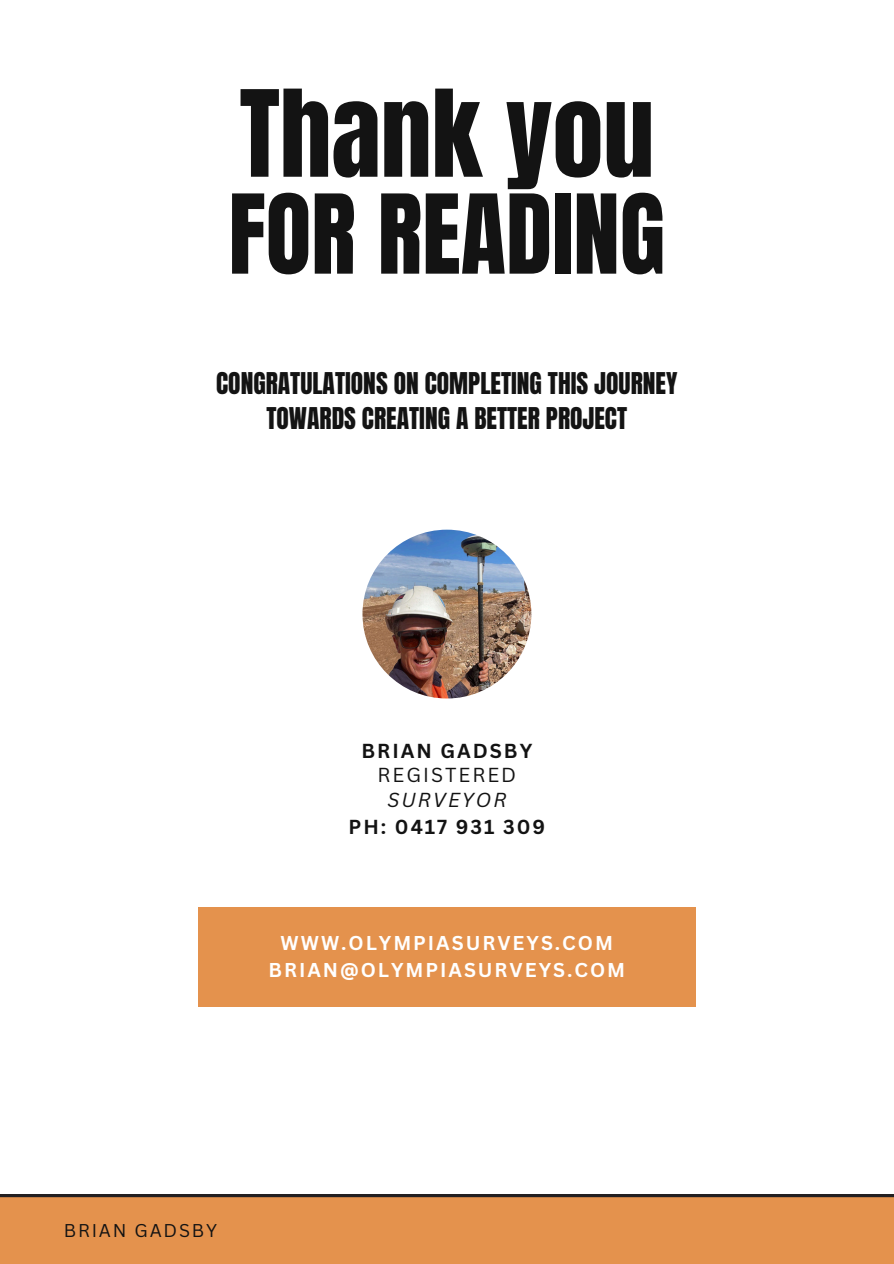
<style>
.page{position:relative;width:894px;height:1264px;background:#fff}
.page>*{position:absolute;margin:0;border:0;box-sizing:border-box;transform-origin:0 0}
.t1{font:102px "Anton";color:#131313}
.t2{font:93.3px "Anton";color:#131313}
.t3{font:25.5px/34.8px "Anton";color:#131313;text-align:center}
.t4{font:700 19.65px "Canva Sans";letter-spacing:.1em;color:#131313}
.t5{font:19.65px "Canva Sans";letter-spacing:.1em;color:#131313}
.t6{font:italic 19.65px "Canva Sans";letter-spacing:.1em;color:#131313}
.t7{font:700 19.5px/27px "Canva Sans";letter-spacing:.1em;color:#fff;text-align:center}
.t8{font:18px "Canva Sans";letter-spacing:.1em;color:#131313}
</style>
<div class="page">
<img style="left:362px;top:529px;width:169px;height:169px;border-radius:50%">
<div style="left:198px;top:907px;width:497px;height:100px;background:#e4924d"></div>
<div style="left:0;top:1194px;width:893px;height:69px;background:#e4924d"></div>
<p class="t1" style="left:239px;top:61px;width:416px">Thank you</p>
<p class="t2" style="left:228px;top:167px;width:438px">FOR READING</p>
<h4 class="t3" style="left:216px;top:366px;width:462px">CONGRATULATIONS ON COMPLETING THIS JOURNEY<br>TOWARDS CREATING A BETTER PROJECT</h4>
<h3 class="t4" style="left:361px;top:736px;width:172px">BRIAN GADSBY</h3>
<p class="t5" style="left:377px;top:761px;width:140px">REGISTERED</p>
<p class="t6" style="left:387px;top:786px;width:120px">SURVEYOR</p>
<p class="t4" style="left:348px;top:813px;width:198px">PH: 0417 931 309</p>
<h1 class="t7" style="left:268px;top:929px;width:358px">WWW.OLYMPIASURVEYS.COM<br>BRIAN@OLYMPIASURVEYS.COM</h1>
<h4 class="t8" style="left:64px;top:1217px;width:155px">BRIAN GADSBY</h4>
</div>
